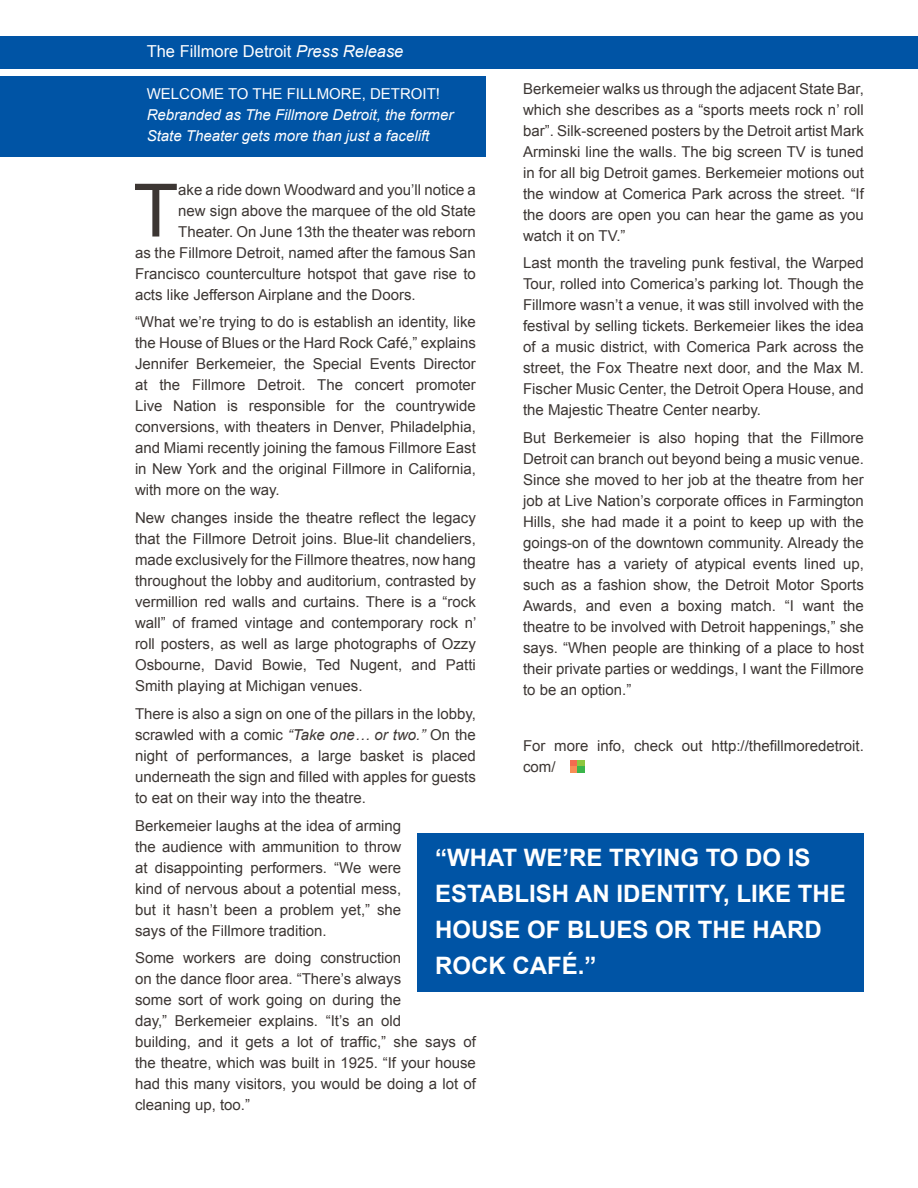
<style>
.page{position:relative;width:918px;height:1188px;background:#fff}
.page>*{position:absolute;margin:0;border:0;box-sizing:border-box;transform-origin:0 0}
.t1{font:73.65px "Arial";color:#3c3633}
.t2{font:700 24px/36px "Arial";color:#fff}
.t3{font:16.5px "Arial";color:#fff}
.t4{font:15px/21px "Arial";color:#3c3633;text-align:justify}
.t5{font:italic 15px/21px "Arial";color:#fff}
.t6{font:15px "Arial";color:#fff}
.s1{font-style:italic}
</style>
<div class="page">
<div style="left:417px;top:833px;width:447px;height:159px;background:#0054a5"></div>
<div style="left:0;top:36px;width:918px;height:32px;background:#0054a5"></div>
<div style="left:0;top:76px;width:486px;height:81px;background:#0054a5"></div>
<div style="left:570px;top:760px;width:8px;height:6px;background:#f26c4f"></div>
<div style="left:570px;top:766px;width:8px;height:7px;background:#f78e55"></div>
<div style="left:578px;top:760px;width:7px;height:6px;background:#8dc73f"></div>
<div style="left:578px;top:766px;width:7px;height:7px;background:#3ab54a"></div>
<p class="t3" style="left:147px;top:40px;width:258px">The Fillmore Detroit <span class="s1">Press Release</span></p>
<p class="t6" style="left:147px;top:84px;width:295px">WELCOME TO THE FILLMORE, DETROIT!</p>
<p class="t5" style="left:147px;top:104px;width:308px">Rebranded as The Fillmore Detroit, the former<br>State Theater gets more than just a facelift</p>
<p class="t4" style="left:523px;top:78px;width:342px">Berkemeier walks us through the adjacent State Bar, which she describes as a “sports meets rock n’ roll bar”. Silk-screened posters by the Detroit artist Mark Arminski line the walls. The big screen TV is tuned in for all big Detroit games. Berkemeier motions out the window at Comerica Park across the street. “If the doors are open you can hear the game as you watch it on TV.”</p>
<p class="t4" style="left:523px;top:253px;width:342px">Last month the traveling punk festival, the Warped Tour, rolled into Comerica’s parking lot. Though the Fillmore wasn’t a venue, it was still involved with the festival by selling tickets. Berkemeier likes the idea of a music district, with Comerica Park across the street, the Fox Theatre next door, and the Max M.<br>Fischer Music Center, the Detroit Opera House, and the Majestic Theatre Center nearby.</p>
<p class="t4" style="left:523px;top:428px;width:342px">But Berkemeier is also hoping that the Fillmore Detroit can branch out beyond being a music venue.<br>Since she moved to her job at the theatre from her job at Live Nation’s corporate offices in Farmington Hills, she had made it a point to keep up with the goings-on of the downtown community. Already the theatre has a variety of atypical events lined up, such as a fashion show, the Detroit Motor Sports Awards, and even a boxing match. “I want the theatre to be involved with Detroit happenings,” she says. “When people are thinking of a place to host their private parties or weddings, I want the Fillmore to be an option.”</p>
<h1 class="t1" style="left:133px;top:162px;width:47px">T</h1>
<p class="t4" style="left:178px;top:179px;width:299px">ake a ride down Woodward and you’ll notice a</p>
<p class="t4" style="left:178px;top:200px;width:299px">new sign above the marquee of the old State</p>
<p class="t4" style="left:178px;top:221px;width:299px">Theater. On June 13th the theater was reborn</p>
<p class="t4" style="left:135px;top:242px;width:342px">as the Fillmore Detroit, named after the famous San</p>
<p class="t4" style="left:135px;top:263px;width:342px">Francisco counterculture hotspot that gave rise to</p>
<p class="t4" style="left:135px;top:284px;width:282px">acts like Jefferson Airplane and the Doors.</p>
<p class="t4" style="left:135px;top:312px;width:342px">“What we’re trying to do is establish an identity, like the House of Blues or the Hard Rock Café,” explains Jennifer Berkemeier, the Special Events Director at the Fillmore Detroit. The concert promoter Live Nation is responsible for the countrywide conversions, with theaters in Denver, Philadelphia, and Miami recently joining the famous Fillmore East in New York and the original Fillmore in California, with more on the way.</p>
<p class="t4" style="left:135px;top:507px;width:343px">New changes inside the theatre reflect the legacy that the Fillmore Detroit joins. Blue-lit chandeliers, made exclusively for the Fillmore theatres, now hang throughout the lobby and auditorium, contrasted by vermillion red walls and curtains. There is a “rock wall” of framed vintage and contemporary rock n’ roll posters, as well as large photographs of Ozzy Osbourne, David Bowie, Ted Nugent, and Patti Smith playing at Michigan venues.</p>
<p class="t4" style="left:135px;top:703px;width:342px">There is also a sign on one of the pillars in the lobby, scrawled with a comic <span class="s1">“Take one… or two.”</span> On the night of performances, a large basket is placed underneath the sign and filled with apples for guests to eat on their way into the theatre.</p>
<p class="t4" style="left:135px;top:815px;width:268px">Berkemeier laughs at the idea of arming the audience with ammunition to throw at disappointing performers. “We were kind of nervous about a potential mess, but it hasn’t been a problem yet,” she says of the Fillmore tradition.</p>
<p class="t4" style="left:135px;top:948px;width:342px;text-align:left">Some workers are doing construction<br>on the dance floor area. “There’s always<br>some sort of work going on during the<br>day,” Berkemeier explains. “It’s an old<br>building, and it gets a lot of traffic,” she says of the theatre, which was built in 1925. “If your house had this many visitors, you would be doing a lot of cleaning up, too.”</p>
<p class="t4" style="left:523px;top:735px;width:342px">For more info, check out http://thefillmoredetroit. com/</p>
<h2 class="t2" style="left:435px;top:841px;width:412px">“WHAT WE’RE TRYING TO DO IS<br>ESTABLISH AN IDENTITY, LIKE THE<br>HOUSE OF BLUES OR THE HARD<br>ROCK CAFé.”</h2>
</div>
